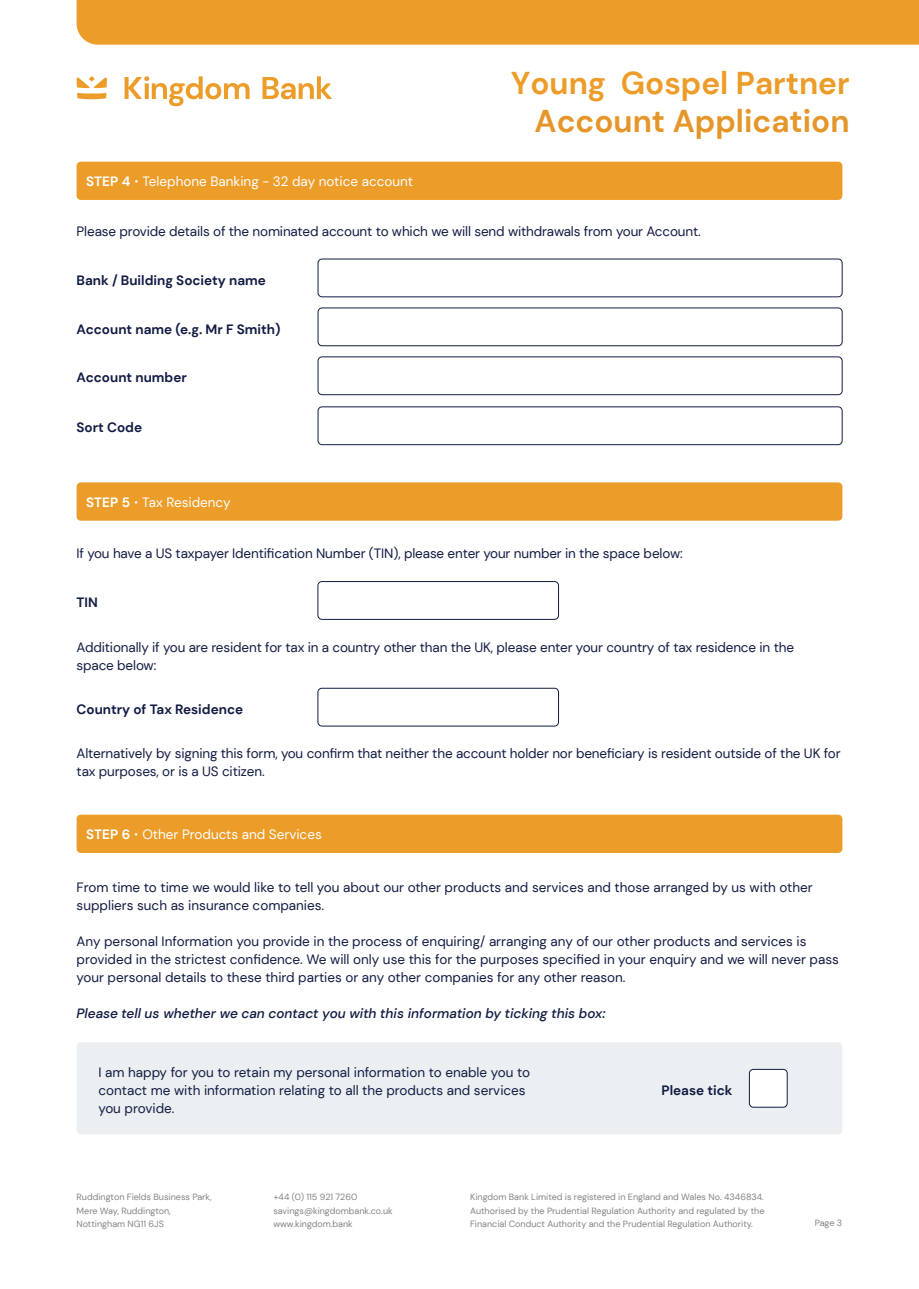
<style>
.page{position:relative;width:919px;height:1289px;background:#fff}
.page>*{position:absolute;margin:0;border:0;box-sizing:border-box;transform-origin:0 0}
.t1{font:700 31.5px "DM Sans";color:#ec9c28}
.t2{font:700 31.5px "DM Sans";color:#e59629}
.P2_9pt{font:13.5px/18px "DM Sans";letter-spacing:-.01em;color:#111b43}
.P2_9pt-2{font:700 13.5px "DM Sans";color:#111b43}
.P2_9pt-3{font:13.5px "DM Sans";color:#fff}
.P2_9pt-4{font:italic 500 13.5px "DM Sans";color:#111b43}
.t3{font:9px/13.5px "DM Sans";color:#808285;text-align:justify}
.s1{font-weight:700}
.s2{font-family:"Raleway"}
</style>
<div class="page">
<div style="left:77px;top:0;width:841px;height:45px;background:#ec9c28"></div>
<svg style="left:76px;top:76px;width:31px;height:24px"></svg>
<svg style="left:124px;top:76px;width:125px;height:30px"></svg>
<svg style="left:262px;top:76px;width:70px;height:23px"></svg>
<div style="left:77px;top:162px;width:765px;height:38px;background:#ec9c28;border-radius:4px"></div>
<div style="left:318px;top:259px;width:524px;height:38px;border:1px solid #111b43;border-radius:4px"></div>
<div style="left:318px;top:308px;width:524px;height:38px;border:1px solid #111b43;border-radius:4px"></div>
<div style="left:318px;top:356px;width:524px;height:39px;border:1px solid #111b43;border-radius:4px"></div>
<div style="left:318px;top:406px;width:524px;height:39px;border:1px solid #111b43;border-radius:4px"></div>
<div style="left:317px;top:581px;width:241px;height:38px;border:1px solid #111b43;border-radius:4px"></div>
<div style="left:77px;top:482px;width:765px;height:38px;background:#ec9c28;border-radius:4px"></div>
<div style="left:317px;top:688px;width:241px;height:38px;border:1px solid #111b43;border-radius:4px"></div>
<div style="left:77px;top:814px;width:765px;height:39px;background:#ec9c28;border-radius:4px"></div>
<div style="left:77px;top:1042px;width:765px;height:92px;background:#ebeff2;border-radius:4px"></div>
<div style="left:749px;top:1069px;width:38px;height:38px;background:#fff;border-radius:4px"></div>
<div style="left:749px;top:1069px;width:38px;height:38px;border:1px solid #111b43;border-radius:4px"></div>
<p class="P2_9pt-3" style="left:86px;top:173px;width:328px"><span class="s1">STEP 4</span> <span class="s2">•</span> Telephone Banking - 32 day notice account</p>
<h1 class="t1" style="left:511px;top:63px;width:340px">Young Gospel Partner</h1>
<h1 class="t2" style="left:534px;top:101px;width:316px">Account Application</h1>
<p class="P2_9pt" style="left:77px;top:222px;width:625px">Please provide details of the nominated account to which we will send withdrawals from your Account.</p>
<p class="P2_9pt-2" style="left:77px;top:271px;width:191px">Bank / Building Society name</p>
<p class="P2_9pt-2" style="left:77px;top:320px;width:205px">Account name (e.g. Mr F Smith)</p>
<p class="P2_9pt-2" style="left:77px;top:369px;width:112px">Account number</p>
<p class="P2_9pt-2" style="left:77px;top:419px;width:67px">Sort Code</p>
<p class="P2_9pt-3" style="left:86px;top:494px;width:146px"><span class="s1">STEP 5</span> <span class="s2">•</span> Tax Residency</p>
<p class="P2_9pt" style="left:77px;top:544px;width:607px">If you have a US taxpayer Identification Number (TIN), please enter your number in the space below:</p>
<p class="P2_9pt-2" style="left:77px;top:594px;width:23px">TIN</p>
<p class="P2_9pt" style="left:77px;top:637px;width:719px">Additionally if you are resident for tax in a country other than the UK, please enter your country of tax residence in the space below:</p>
<p class="P2_9pt-2" style="left:77px;top:700px;width:168px">Country of Tax Residence</p>
<p class="P2_9pt" style="left:77px;top:744px;width:765px">Alternatively by signing this form, you confirm that neither the account holder nor beneficiary is resident outside of the UK for tax purposes, or is a US citizen.</p>
<p class="P2_9pt-3" style="left:86px;top:826px;width:237px"><span class="s1">STEP 6</span> <span class="s2">•</span> Other Products and Services</p>
<p class="P2_9pt" style="left:77px;top:878px;width:737px">From time to time we would like to tell you about our other products and services and those arranged by us with other suppliers such as insurance companies.</p>
<p class="P2_9pt" style="left:77px;top:932px;width:763px">Any personal Information you provide in the process of enquiring/ arranging any of our other products and services is provided in the strictest confidence. We will only use this for the purposes specified in your enquiry and we will never pass your personal details to these third parties or any other companies for any other reason.</p>
<p class="P2_9pt-4" style="left:77px;top:1004px;width:530px">Please tell us whether we can contact you with this information by ticking this box:</p>
<p class="P2_9pt" style="left:98px;top:1063px;width:433px">I am happy for you to retain my personal information to enable you to contact me with information relating to all the products and services you provide.</p>
<p class="P2_9pt-2" style="left:661px;top:1081px;width:72px">Please tick</p>
<p class="t3" style="left:273px;top:1190px;width:85px">+44 (0) 115 921 7260</p>
<p class="t3" style="left:273px;top:1203px;width:121px">savings@kingdombank.co.uk</p>
<p class="t3" style="left:273px;top:1217px;width:81px">www.kingdom.bank</p>
<p class="t3" style="left:77px;top:1190px;width:137px">Ruddington Fields Business Park,<br>Mere Way, Ruddington,</p>
<p class="t3" style="left:77px;top:1217px;width:89px">Nottingham NG11 6JS</p>
<p class="t3" style="left:814px;top:1216px;width:29px">Page 3</p>
<p class="t3" style="left:470px;top:1190px;width:296px">Kingdom Bank Limited is registered in England and Wales No. 4346834.<br>Authorised by the Prudential Regulation Authority and regulated by the Financial Conduct Authority and the Prudential Regulation Authority.</p>
</div>
